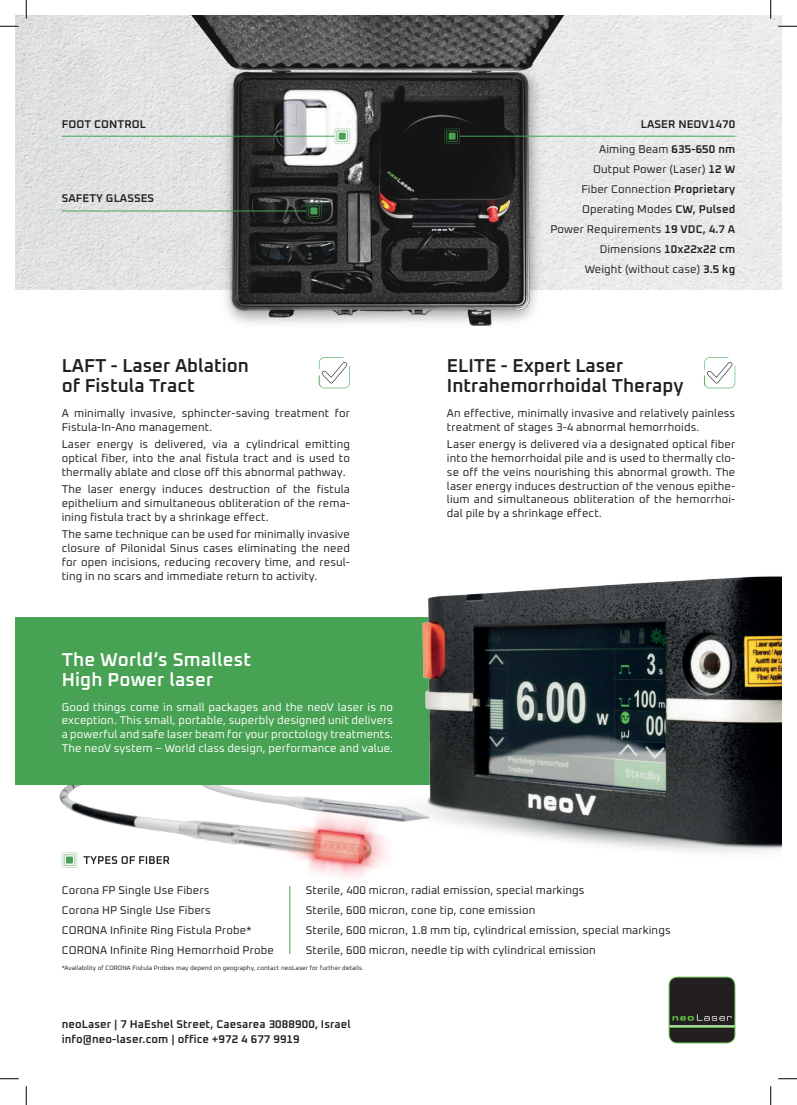
<style>
.page{position:relative;width:797px;height:1105px;background:#fff}
.page>*{position:absolute;margin:0;border:0;box-sizing:border-box;transform-origin:0 0}
.t1{font:600 18.75px/20px "Oxanium";color:#231f20}
.t2{font:600 18.75px/20px "Oxanium";letter-spacing:.01em;color:#fff}
.t3{font:11.25px/13.8px "Oxanium";letter-spacing:.01em;color:#231f20}
.t4{font:11.25px/13.8px "Oxanium";letter-spacing:.01em;color:#fff;text-align:justify}
.t5{font:600 11.25px/15px "Oxanium";letter-spacing:.01em;color:#231f20}
.t6{font:6.25px "Oxanium";letter-spacing:.01em;color:#231f20}
.s1{font-weight:600}
</style>
<div class="page">
<img style="left:59px;top:785px;width:293px;height:133px">
<img style="left:16px;top:16px;width:765px;height:274px">
<img style="left:191px;top:16px;width:373px;height:310px">
<div style="left:16px;top:617px;width:417px;height:168px;background:#48a253"></div>
<img style="left:352px;top:576px;width:429px;height:302px">
<hr style="left:460px;top:136px;width:275px;height:1px;background:#48a253">
<hr style="left:62px;top:136px;width:272px;height:1px;background:#48a253">
<hr style="left:62px;top:211px;width:244px;height:1px;background:#48a253">
<div style="left:444px;top:128px;width:16px;height:16px;border:1px solid #48a253"></div>
<div style="left:446px;top:131px;width:12px;height:11px;border:1px solid #48a253"></div>
<div style="left:334px;top:128px;width:16px;height:16px;border:1px solid #48a253"></div>
<div style="left:336px;top:131px;width:12px;height:11px;border:1px solid #48a253"></div>
<div style="left:339px;top:133px;width:7px;height:7px;background:#48a253"></div>
<div style="left:448px;top:133px;width:7px;height:7px;background:#48a253"></div>
<div style="left:306px;top:203px;width:16px;height:16px;border:1px solid #48a253"></div>
<div style="left:308px;top:205px;width:11px;height:12px;border:1px solid #48a253"></div>
<div style="left:310px;top:207px;width:7px;height:7px;background:#48a253"></div>
<div style="left:669px;top:977px;width:66px;height:66px;background:#231f20;border-radius:8px"></div>
<div style="left:668px;top:977px;width:67px;height:66px;border:1px solid #60bb46;border-radius:8px"></div>
<hr style="left:669px;top:1025px;width:66px;height:3px;background:#60bb46">
<hr style="left:669px;top:1026px;width:65px;height:1px;background:#fff">
<svg style="left:672px;top:1014px;width:59px;height:7px"></svg>
<hr style="left:289px;top:886px;width:1px;height:68px;background:#48a253">
<svg style="left:84px;top:856px;width:85px;height:8px"></svg>
<div style="left:62px;top:852px;width:15px;height:16px;border:1px solid #48a253"></div>
<div style="left:64px;top:854px;width:11px;height:12px;border:1px solid #48a253"></div>
<div style="left:66px;top:856px;width:7px;height:7px;background:#48a253"></div>
<svg style="left:318px;top:357px;width:32px;height:31px"></svg>
<svg style="left:704px;top:357px;width:31px;height:31px"></svg>
<svg style="left:0;top:25px;width:19px;height:2px"></svg>
<svg style="left:778px;top:25px;width:19px;height:2px"></svg>
<svg style="left:0;top:1078px;width:19px;height:1px"></svg>
<svg style="left:778px;top:1078px;width:19px;height:1px"></svg>
<svg style="left:25px;top:0;width:2px;height:19px"></svg>
<svg style="left:25px;top:1086px;width:2px;height:19px"></svg>
<svg style="left:770px;top:0;width:1px;height:19px"></svg>
<svg style="left:770px;top:1086px;width:1px;height:19px"></svg>
<p class="t5" style="left:62px;top:116px;width:86px">FOOT CONTROL</p>
<p class="t5" style="left:641px;top:116px;width:96px">LASER NEOV1470</p>
<p class="t5" style="left:62px;top:191px;width:94px">SAFETY GLASSES</p>
<h1 class="t1" style="left:62px;top:355px;width:189px">LAFT - Laser Ablation of Fistula Tract</h1>
<p class="t3" style="left:62px;top:406px;width:290px">A minimally invasive, sphincter-saving treatment for<br>Fistula-In-Ano management.</p>
<p class="t3" style="left:62px;top:437px;width:290px;text-align:justify">Laser energy is delivered, via a cylindrical emitting optical fiber, into the anal fistula tract and is used to thermally ablate and close off this abnormal pathway.</p>
<p class="t3" style="left:62px;top:482px;width:290px;text-align:justify">The laser energy induces destruction of the fistula epithelium and simultaneous obliteration of the rema&shy;ining fistula tract by a shrinkage effect.</p>
<p class="t3" style="left:62px;top:527px;width:290px;text-align:justify">The same technique can be used for minimally invasive closure of Pilonidal Sinus cases eliminating the need for open incisions, reducing recovery time, and resul&shy;ting in no scars and immediate return to activity.</p>
<h1 class="t2" style="left:62px;top:649px;width:191px">The World‘s Smallest<br>High Power laser</h1>
<p class="t4" style="left:62px;top:700px;width:333px">Good things come in small packages and the neoV laser is no exception. This small, portable, superbly designed unit delivers a powerful and safe laser beam for your proctology treatments.<br>The neoV system – World class design, performance and value.</p>
<p class="t3" style="left:550px;top:138px;width:186px;line-height:20px;text-align:right">Aiming Beam <span class="s1">635-650 nm<br></span>Output Power (Laser) <span class="s1">12 W<br></span>Fiber Connection <span class="s1">Proprietary<br></span>Operating Modes <span class="s1">CW, Pulsed<br></span>Power Requirements <span class="s1">19 VDC, 4.7 A<br></span>Dimensions <span class="s1">10x22x22 cm<br></span>Weight (without case) <span class="s1">3.5 kg</span></p>
<h1 class="t1" style="left:447px;top:355px;width:238px">ELITE - Expert Laser<br>Intrahemorrhoidal Therapy</h1>
<p class="t3" style="left:447px;top:406px;width:290px">An effective, minimally invasive and relatively painless treatment of stages 3-4 abnormal hemorrhoids.</p>
<p class="t3" style="left:447px;top:437px;width:290px;text-align:justify">Laser energy is delivered via a designated optical fiber into the hemorrhoidal pile and is used to thermally clo&shy;se off the veins nourishing this abnormal growth. The laser energy induces destruction of the venous epithe&shy;lium and simultaneous obliteration of the hemorrhoi&shy;dal pile by a shrinkage effect.</p>
<p class="t3" style="left:62px;top:880px;width:214px;line-height:20px">Corona FP Single Use Fibers<br>Corona HP Single Use Fibers<br>CORONA Infinite Ring Fistula Probe*<br>CORONA Infinite Ring Hemorrhoid Probe</p>
<p class="t3" style="left:306px;top:880px;width:366px;line-height:20px">Sterile, 400 micron, radial emission, special markings<br>Sterile, 600 micron, cone tip, cone emission<br>Sterile, 600 micron, 1.8 mm tip, cylindrical emission, special markings Sterile, 600 micron, needle tip with cylindrical emission</p>
<p class="t6" style="left:62px;top:964px;width:303px">*Availability of CORONA Fistula Probes may depend on geography, contact neoLaser for further details.</p>
<p class="t5" style="left:62px;top:1016px;width:290px">neoLaser | 7 HaEshel Street, Caesarea 3088900, Israel info@neo-laser.com | office +972 4 677 9919</p>
</div>
